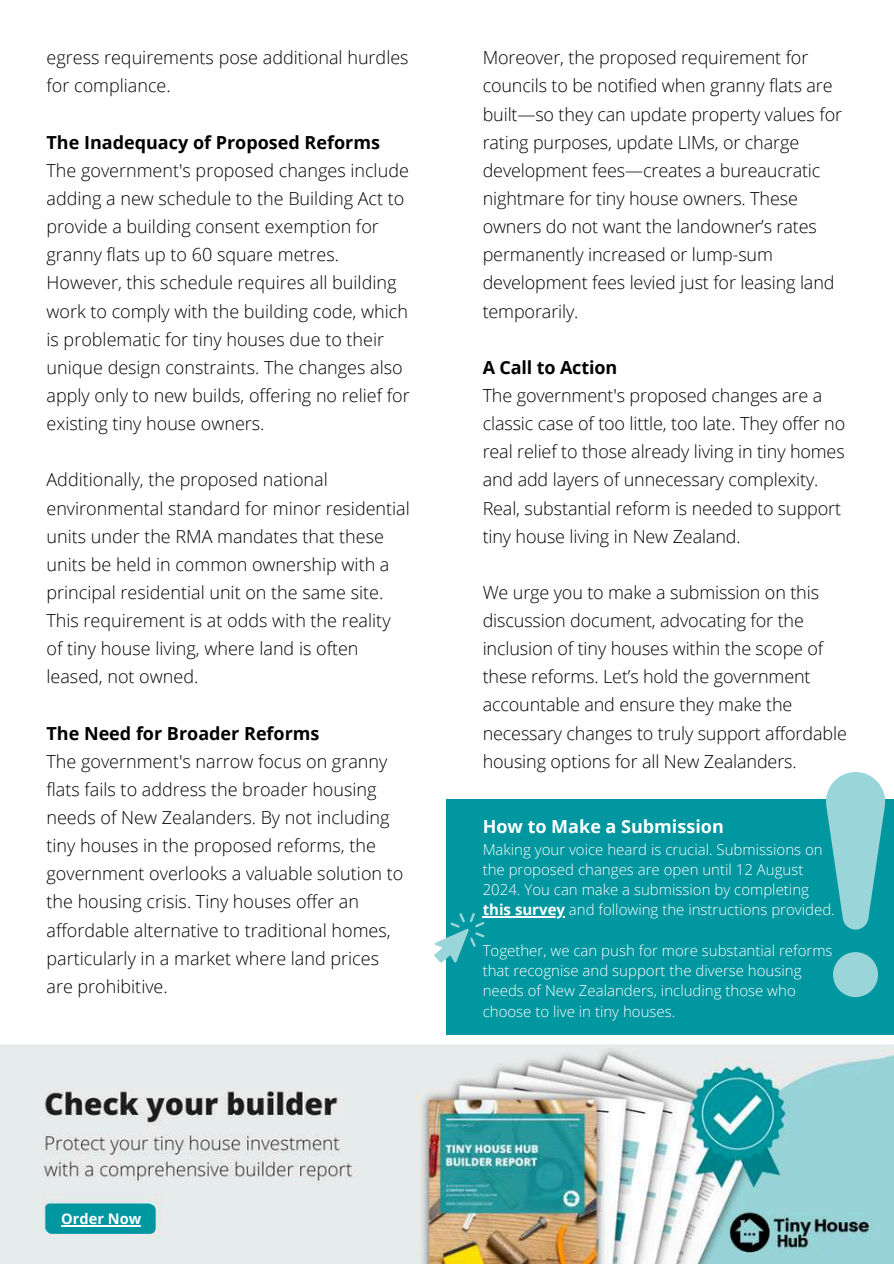
<style>
.page{position:relative;width:894px;height:1264px;background:#fff}
.page>*{position:absolute;margin:0;border:0;box-sizing:border-box;transform-origin:0 0}
.t1{font:300 18px/28.2px "Open Sans";color:#000}
.t2{font:700 18px "Open Sans";color:#000}
.t3{font:700 18px "Open Sans";color:#fff}
.t4{font:300 15px/20.2px "Open Sans";color:#fff}
.t5{font:700 14.55px "Open Sans";color:#fff}
.s1{font-weight:700}
</style>
<div class="page">
<img style="left:0;top:1044px;width:893px;height:219px">
<div style="left:46px;top:1204px;width:110px;height:29px;background:#0097a0;border-radius:6px"></div>
<hr style="left:61px;top:1225px;width:80px;height:1px;background:#fff">
<div style="left:446px;top:799px;width:447px;height:235px;background:#0097a0"></div>
<svg style="left:434px;top:913px;width:51px;height:50px"></svg>
<svg style="left:826px;top:772px;width:58px;height:157px"></svg>
<div style="left:832px;top:952px;width:45px;height:45px;background:#99d5d9;border-radius:50%"></div>
<hr style="left:482px;top:916px;width:83px;height:1px;background:#fff">
<p class="t1" style="left:46px;top:43px;width:363px">egress requirements pose additional hurdles for compliance.</p>
<p class="t2" style="left:46px;top:129px;width:335px">The Inadequacy of Proposed Reforms</p>
<p class="t1" style="left:46px;top:156px;width:364px">The government's proposed changes include adding a new schedule to the Building Act to provide a building consent exemption for granny flats up to 60 square metres.<br>However, this schedule requires all building work to comply with the building code, which is problematic for tiny houses due to their unique design constraints. The changes also apply only to new builds, offering no relief for existing tiny house owners.</p>
<p class="t1" style="left:46px;top:465px;width:365px">Additionally, the proposed national environmental standard for minor residential units under the RMA mandates that these units be held in common ownership with a principal residential unit on the same site.<br>This requirement is at odds with the reality of tiny house living, where land is often leased, not owned.</p>
<p class="t2" style="left:46px;top:720px;width:274px">The Need for Broader Reforms</p>
<p class="t1" style="left:46px;top:746px;width:358px">The government's narrow focus on granny flats fails to address the broader housing needs of New Zealanders. By not including tiny houses in the proposed reforms, the government overlooks a valuable solution to the housing crisis. Tiny houses offer an affordable alternative to traditional homes, particularly in a market where land prices are prohibitive.</p>
<p class="t1" style="left:482px;top:43px;width:361px">Moreover, the proposed requirement for councils to be notified when granny flats are built—so they can update property values for rating purposes, update LIMs, or charge development fees—creates a bureaucratic nightmare for tiny house owners. These owners do not want the landowner’s rates permanently increased or lump-sum development fees levied just for leasing land temporarily.</p>
<p class="t2" style="left:482px;top:354px;width:136px">A Call to Action</p>
<p class="t1" style="left:482px;top:381px;width:364px">The government's proposed changes are a classic case of too little, too late. They offer no real relief to those already living in tiny homes and add layers of unnecessary complexity.<br>Real, substantial reform is needed to support tiny house living in New Zealand.</p>
<p class="t1" style="left:482px;top:578px;width:365px">We urge you to make a submission on this discussion document, advocating for the inclusion of tiny houses within the scope of these reforms. Let’s hold the government accountable and ensure they make the necessary changes to truly support affordable housing options for all New Zealanders.</p>
<p class="t3" style="left:482px;top:814px;width:242px">How to Make a Submission</p>
<p class="t4" style="left:482px;top:838px;width:353px">Making your voice heard is crucial. Submissions on the proposed changes are open until 12 August 2024. You can make a submission by completing <span class="s1">this survey</span> and following the instructions provided.</p>
<p class="t4" style="left:482px;top:939px;width:351px">Together, we can push for more substantial reforms that recognise and support the diverse housing needs of New Zealanders, including those who choose to live in tiny houses.</p>
<p class="t5" style="left:61px;top:1208px;width:81px">Order Now</p>
</div>
